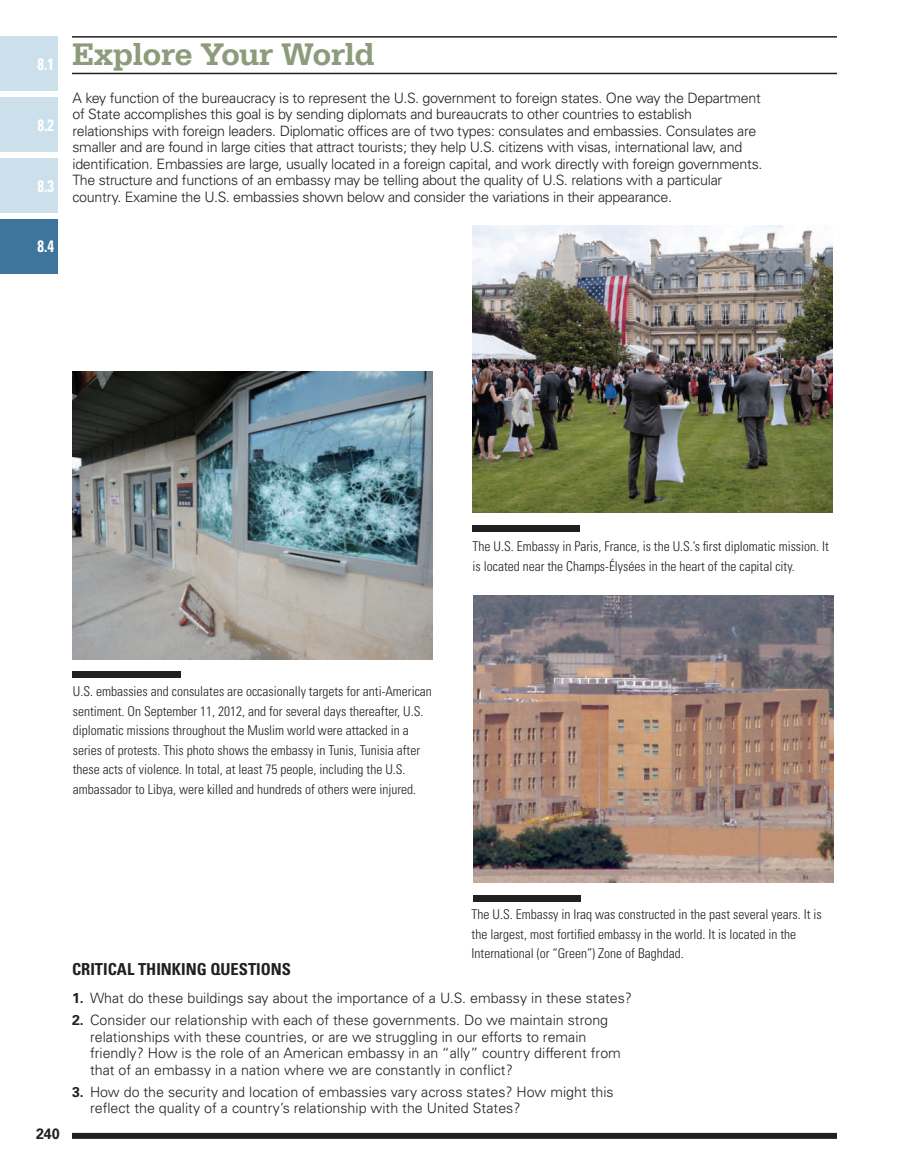
<style>
.page{position:relative;width:918px;height:1175px;background:#fff}
.page>*{position:absolute;margin:0;border:0;box-sizing:border-box;transform-origin:0 0}
.t1{font:700 33px "Serifa Std";letter-spacing:-.02em;color:#8c9b7b}
.t2{font:700 condensed 16.5px "Univers LT Std";color:#231f20}
.t3{font:700 condensed 16.5px "Univers LT Std";color:#fff;scale:.9 1}
.t4{font:700 15px "Univers LT Std";color:#231f20;scale:.95 1}
.t5{font:300 14.25px/16.5px "Univers LT Std";letter-spacing:-.02em;color:#231f20}
.t6{font:300 14.25px/16.5px "Univers LT Std";color:#231f20}
.t7{font:300 condensed 13.5px/19.5px "Univers LT Std";color:#231f20}
.s1{font-weight:700}
</style>
<div class="page">
<div style="left:0;top:36px;width:58px;height:55px;background:#cce0eb"></div>
<div style="left:0;top:97px;width:58px;height:55px;background:#cce0eb"></div>
<div style="left:0;top:158px;width:58px;height:55px;background:#cce0eb"></div>
<div style="left:0;top:218px;width:58px;height:55px;background:#3e759c"></div>
<img style="left:73px;top:371px;width:360px;height:288px">
<img style="left:473px;top:595px;width:360px;height:287px">
<div style="left:72px;top:1132px;width:765px;height:6px;background:#231f20"></div>
<hr style="left:72px;top:73px;width:765px;height:1px;background:#231f20">
<hr style="left:72px;top:36px;width:765px;height:2px;background:#231f20">
<img style="left:472px;top:226px;width:360px;height:286px">
<div style="left:472px;top:525px;width:108px;height:6px;background:#231f20"></div>
<div style="left:73px;top:671px;width:108px;height:6px;background:#231f20"></div>
<div style="left:473px;top:895px;width:108px;height:6px;background:#231f20"></div>
<p class="t3" style="left:38px;top:54px;width:20px">8.1</p>
<p class="t3" style="left:38px;top:115px;width:20px">8.2</p>
<p class="t3" style="left:38px;top:175px;width:20px">8.3</p>
<p class="t3" style="left:38px;top:236px;width:20px">8.4</p>
<h1 class="t1" style="left:72px;top:35px;width:304px">Explore Your World</h1>
<p class="t5" style="left:72px;top:90px;width:692px">A key function of the bureaucracy is to represent the U.S. government to foreign states. One way the Department of State accomplishes this goal is by sending diplomats and bureaucrats to other countries to establish relationships with foreign leaders. Diplomatic offices are of two types: consulates and embassies. Consulates are smaller and are found in large cities that attract tourists; they help U.S. citizens with visas, international law, and identification. Embassies are large, usually located in a foreign capital, and work directly with foreign governments.<br>The structure and functions of an embassy may be telling about the quality of U.S. relations with a particular country. Examine the U.S. embassies shown below and consider the variations in their appearance.</p>
<p class="t7" style="left:473px;top:536px;width:358px">The U.S. Embassy in Paris, France, is the U.S.’s first diplomatic mission. It is located near the Champs-Élysées in the heart of the capital city.</p>
<p class="t7" style="left:73px;top:682px;width:361px">U.S. embassies and consulates are occasionally targets for anti-American sentiment. On September 11, 2012, and for several days thereafter, U.S. diplomatic missions throughout the Muslim world were attacked in a series of protests. This photo shows the embassy in Tunis, Tunisia after these acts of violence. In total, at least 75 people, including the U.S. ambassador to Libya, were killed and hundreds of others were injured.</p>
<p class="t4" style="left:36px;top:1124px;width:27px">240</p>
<p class="t7" style="left:472px;top:905px;width:352px">The U.S. Embassy in Iraq was constructed in the past several years. It is the largest, most fortified embassy in the world. It is located in the<br>International (or “Green”) Zone of Baghdad.</p>
<p class="t2" style="left:72px;top:959px;width:18px">CRITICAL</p>
<p class="t2" style="left:138px;top:959px;width:52px">THIN KING</p>
<p class="t2" style="left:210px;top:959px;width:20px">QUESTIONS</p>
<p class="t6" style="left:72px;top:990px;width:562px"><span class="s1">1.</span> What do these buildings say about the importance of a U.S. embassy in these states?</p>
<p class="t6" style="left:90px;top:1011px;width:532px;text-indent:-18px"><span class="s1">2.</span> Consider our relationship with each of these governments. Do we maintain strong relationships with these countries, or are we struggling in our efforts to remain friendly? How is the role of an American embassy in an “ally” country different from that of an embassy in a nation where we are constantly in conflict?</p>
<p class="t6" style="left:90px;top:1083px;width:525px;text-indent:-18px"><span class="s1">3.</span> How do the security and location of embassies vary across states? How might this reflect the quality of a country’s relationship with the United States?</p>
</div>
